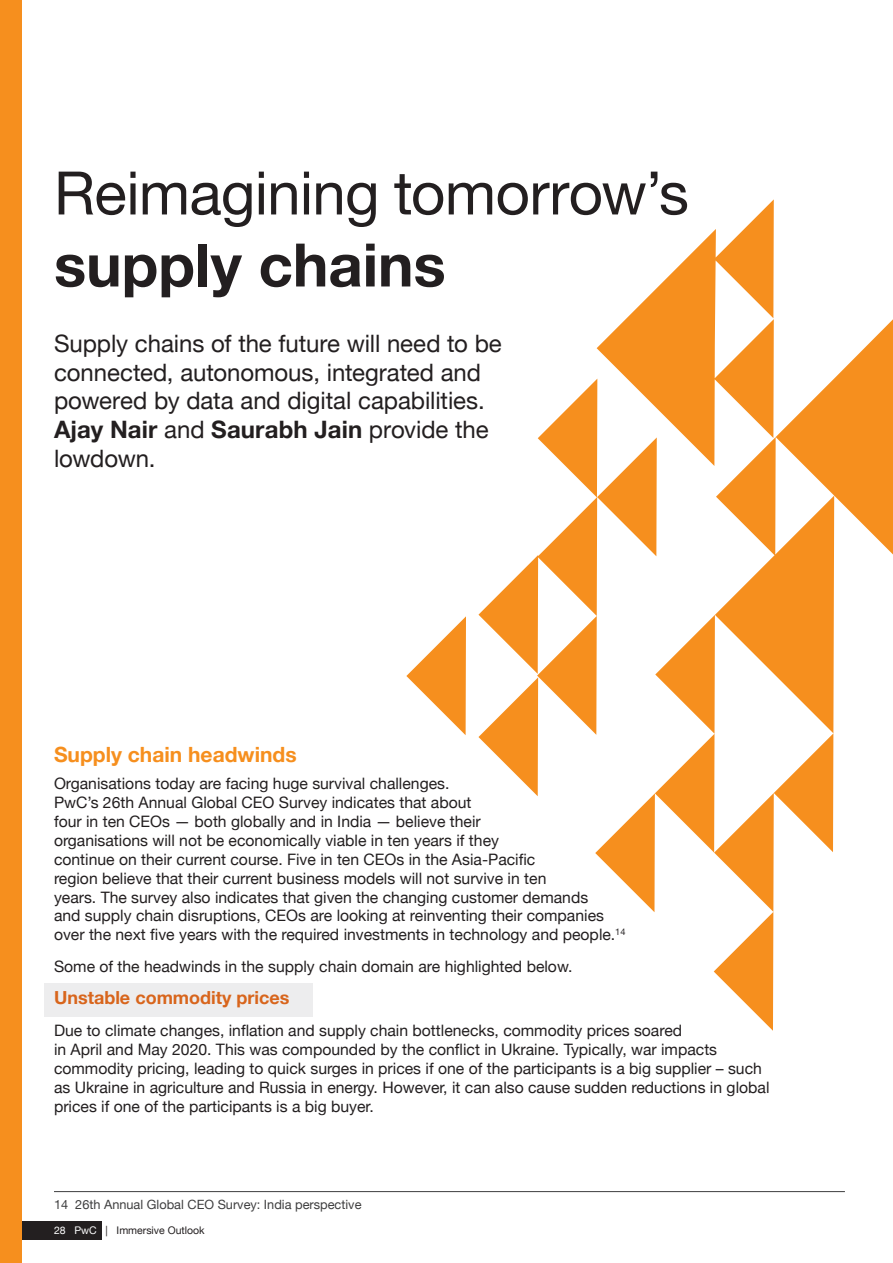
<style>
.page{position:relative;width:893px;height:1263px;background:#fff}
.page>*{position:absolute;margin:0;border:0;box-sizing:border-box;transform-origin:0 0}
.t1{font:60px/72px "Helvetica Neue";letter-spacing:-.01em;color:#231f20}
.t2{font:24px/28.8px "Helvetica Neue";letter-spacing:-.005em;color:#231f20}
.Sub_Heading_02{font:700 21px "Helvetica Neue";color:#f68f1e}
.Sub_Heading_02-2{font:700 18px "Helvetica Neue";color:#d8651c}
.Sub_Heading_02-3{font:15.75px/18.9px "Helvetica Neue";color:#231f20}
.Footnote{font:12.75px "Helvetica Neue";color:#3e3e3f}
.Page_Nos{font:10.5px "Helvetica Neue";color:#231f20}
.s1{font-weight:700}
.s2{color:#fff}
</style>
<div class="page">
<div style="left:44px;top:983px;width:269px;height:33px;background:#ededee"></div>
<div style="left:0;top:1221px;width:101px;height:18px;background:#231f20"></div>
<div style="left:0;top:0;width:22px;height:1263px;background:#f68f1e"></div>
<svg style="left:406px;top:199px;width:487px;height:832px"></svg>
<hr style="left:54px;top:1191px;width:791px;height:1px;background:#3e3e3f">
<p class="t1" style="left:54px;top:161px;width:636px">Reimagining tomorrow’s <span class="s1">supply chains</span></p>
<p class="t2" style="left:54px;top:330px;width:449px">Supply chains of the future will need to be connected, autonomous, integrated and powered by data and digital capabilities.<br><span class="s1">Ajay Nair</span> and <span class="s1">Saurabh Jain</span> provide the lowdown.</p>
<p class="Sub_Heading_02" style="left:54px;top:738px;width:244px">Supply chain headwinds</p>
<p class="Sub_Heading_02-3" style="left:54px;top:775px;width:573px">Organisations today are facing huge survival challenges.<br>PwC’s 26th Annual Global CEO Survey indicates that about<br>four in ten CEOs — both globally and in India — believe their<br>organisations will not be economically viable in ten years if they<br>continue on their current course. Five in ten CEOs in the Asia-Pacific<br>region believe that their current business models will not survive in ten<br>years. The survey also indicates that given the changing customer demands<br>and supply chain disruptions, CEOs are looking at reinventing their companies over the next five years with the required investments in technology and people.<sup>14</sup></p>
<p class="Sub_Heading_02-3" style="left:54px;top:958px;width:520px">Some of the headwinds in the supply chain domain are highlighted below.</p>
<p class="Sub_Heading_02-2" style="left:54px;top:984px;width:237px">Unstable commodity prices</p>
<p class="Sub_Heading_02-3" style="left:54px;top:1022px;width:717px">Due to climate changes, inflation and supply chain bottlenecks, commodity prices soared<br>in April and May 2020. This was compounded by the conflict in Ukraine. Typically, war impacts commodity pricing, leading to quick surges in prices if one of the participants is a big supplier – such as Ukraine in agriculture and Russia in energy. However, it can also cause sudden reductions in global prices if one of the participants is a big buyer.</p>
<p class="Footnote" style="left:54px;top:1195px;width:309px">14 26th Annual Global CEO Survey: India perspective</p>
<p class="Page_Nos" style="left:54px;top:1223px;width:152px"><span class="s2">28 PwC</span> | Immersive Outlook</p>
</div>
